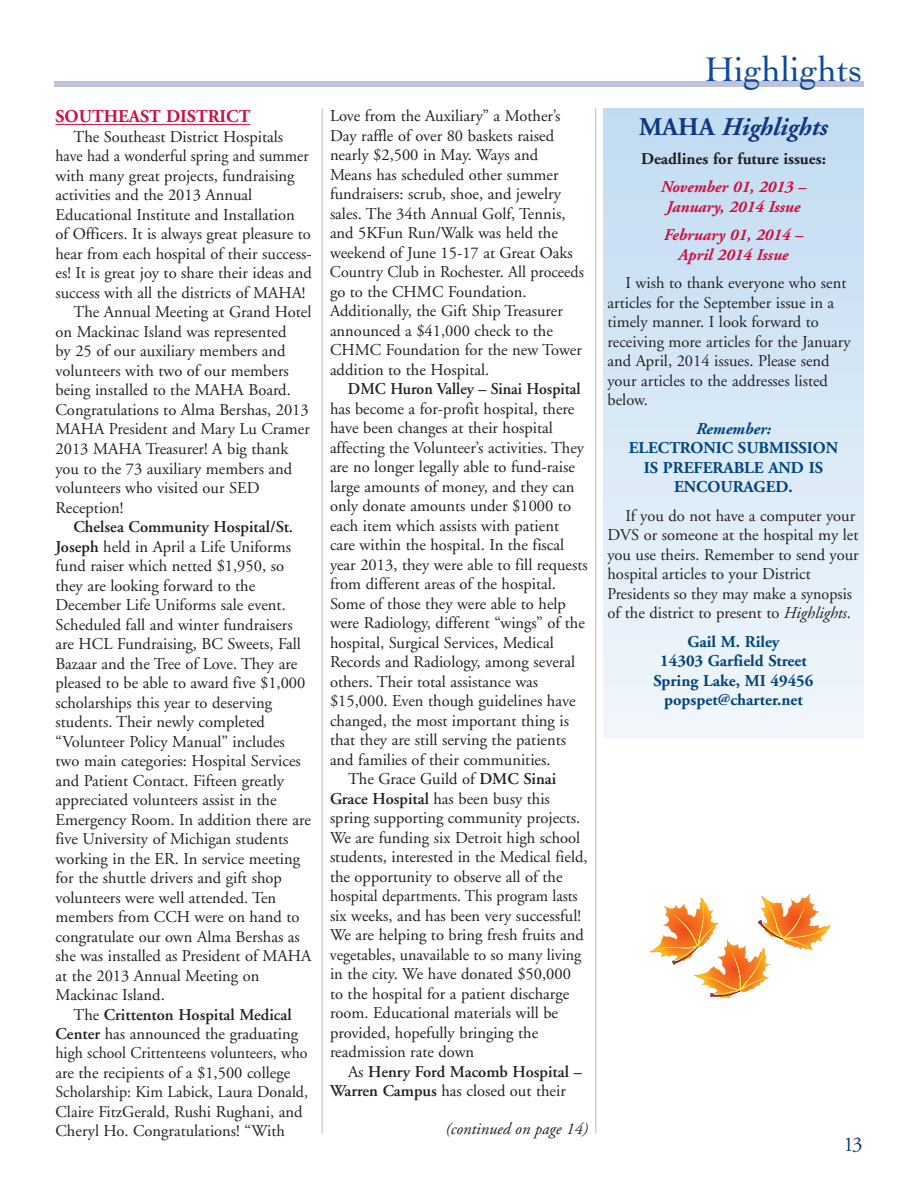
<style>
.page{position:relative;width:918px;height:1188px;background:#fff}
.page>*{position:absolute;margin:0;border:0;box-sizing:border-box;transform-origin:0 0}
.t1{font:36px "Cochin";color:#0f499d}
.t2{font:italic 700 25.5px "Adobe Garamond";color:#113880}
.t3{font:21px "Adobe Garamond";color:#113880}
.t4{font:700 18px "Adobe Garamond";color:#cd1141}
.t5{font:16.5px/19.5px "Adobe Garamond";color:#231f20}
.t6{font:700 16.5px/19.5px "Adobe Garamond";color:#01457f;text-align:center}
.t7{font:16.5px "Adobe Garamond";color:#231f20;scale:.95 1}
.t8{font:italic 700 16.5px/19.5px "Adobe Garamond";color:#cd1141;text-align:center}
.t9{font:600 16.5px "Adobe Garamond";color:#231f20;scale:.96 1}
.t10{font:600 16.5px "Adobe Garamond";color:#231f20}
.t11{font:700 16.5px "Adobe Garamond";color:#231f20}
.t12{font:italic 16.5px "Adobe Garamond";color:#231f20}
.t13{font:italic 700 16.5px "Adobe Garamond";color:#01457f}
.s1{font-weight:600}
.s2{font-weight:400}
.s3{font-style:normal}
.s4{font-style:italic}
</style>
<div class="page">
<div style="left:54px;top:81px;width:810px;height:6px;background:#bec5db"></div>
<hr style="left:56px;top:124px;width:194px;height:1px;background:#cd1141">
<hr style="left:322px;top:108px;width:1px;height:1026px;background:#bcbdc0">
<hr style="left:595px;top:108px;width:1px;height:1026px;background:#bcbdc0">
<div style="left:603px;top:108px;width:261px;height:630px;background:linear-gradient(to bottom,#c1dbf1,#f1f7fc)"></div>
<svg style="left:650px;top:893px;width:180px;height:105px"></svg>
<p class="t4" style="left:56px;top:107px;width:196px">SOUTHEAST DISTRICT</p>
<p class="t5" style="left:74px;top:127px;width:211px">The Southeast District Hospitals</p>
<p class="t7" style="left:56px;top:147px;width:268px">have had a wonderful spring and summer</p>
<p class="t5" style="left:56px;top:166px;width:241px">with many great projects, fundraising</p>
<p class="t5" style="left:56px;top:186px;width:198px">activities and the 2013 Annual</p>
<p class="t5" style="left:56px;top:205px;width:241px">Educational Institute and Installation</p>
<p class="t5" style="left:56px;top:225px;width:257px">of Officers. It is always great pleasure to</p>
<p class="t5" style="left:56px;top:244px;width:258px">hear from each hospital of their success-</p>
<p class="t5" style="left:56px;top:264px;width:258px">es! It is great joy to share their ideas and</p>
<p class="t5" style="left:56px;top:283px;width:252px">success with all the districts of MAHA!</p>
<p class="t5" style="left:74px;top:303px;width:240px">The Annual Meeting at Grand Hotel</p>
<p class="t5" style="left:56px;top:322px;width:232px">on Mackinac Island was represented</p>
<p class="t5" style="left:56px;top:342px;width:232px">by 25 of our auxiliary members and</p>
<p class="t5" style="left:56px;top:361px;width:235px">volunteers with two of our members</p>
<p class="t5" style="left:56px;top:381px;width:237px">being installed to the MAHA Board.</p>
<p class="t5" style="left:56px;top:400px;width:255px">Congratulations to Alma Bershas, 2013</p>
<p class="t5" style="left:56px;top:420px;width:256px">MAHA President and Mary Lu Cramer</p>
<p class="t5" style="left:56px;top:439px;width:234px">2013 MAHA Treasurer! A big thank</p>
<p class="t5" style="left:56px;top:459px;width:238px">you to the 73 auxiliary members and</p>
<p class="t5" style="left:56px;top:478px;width:206px">volunteers who visited our SED</p>
<p class="t5" style="left:56px;top:498px;width:70px">Reception!</p>
<p class="t5" style="left:56px;top:517px;width:257px;text-indent:18px"><span class="s1">Chelsea Community Hospital/St.<br>Joseph</span> held in April a Life Uniforms fund raiser which netted $1,950, so they are looking forward to the December Life Uniforms sale event.<br>Scheduled fall and winter fundraisers are HCL Fundraising, BC Sweets, Fall Bazaar and the Tree of Love. They are pleased to be able to award five $1,000 scholarships this year to deserving students. Their newly completed “Volunteer Policy Manual” includes two main categories: Hospital Services and Patient Contact. Fifteen greatly appreciated volunteers assist in the Emergency Room. In addition there are five University of Michigan students working in the ER. In service meeting for the shuttle drivers and gift shop volunteers were well attended. Ten members from CCH were on hand to congratulate our own Alma Bershas as she was installed as President of MAHA at the 2013 Annual Meeting on Mackinac Island.</p>
<p class="t5" style="left:55px;top:1005px;width:254px;text-indent:18px">The <span class="s1">Crittenton Hospital Medical Center</span> has announced the graduating high school Crittenteens volunteers, who are the recipients of a $1,500 college Scholarship: Kim Labick, Laura Donald, Claire FitzGerald, Rushi Rughani, and Cheryl Ho. Congratulations! “With</p>
<p class="t5" style="left:330px;top:107px;width:255px">Love from the Auxiliary” a Mother’s Day raffle of over 80 baskets raised nearly $2,500 in May. Ways and Means has scheduled other summer fundraisers: scrub, shoe, and jewelry sales. The 34th Annual Golf, Tennis, and 5KFun Run/Walk was held the weekend of June 15-17 at Great Oaks Country Club in Rochester. All proceeds go to the CHMC Foundation.<br>Additionally, the Gift Ship Treasurer announced a $41,000 check to the CHMC Foundation for the new Tower addition to the Hospital.</p>
<p class="t9" style="left:348px;top:380px;width:244px">DMC Huron Valley – Sinai Hospital</p>
<p class="t5" style="left:330px;top:399px;width:246px">has become a for-profit hospital, there</p>
<p class="t5" style="left:330px;top:419px;width:224px">have been changes at their hospital</p>
<p class="t5" style="left:330px;top:438px;width:256px">affecting the Volunteer’s activities. They</p>
<p class="t5" style="left:330px;top:458px;width:246px">are no longer legally able to fund-raise</p>
<p class="t5" style="left:330px;top:477px;width:246px">large amounts of money, and they can</p>
<p class="t5" style="left:330px;top:497px;width:243px">only donate amounts under $1000 to</p>
<p class="t5" style="left:330px;top:516px;width:231px">each item which assists with patient</p>
<p class="t5" style="left:330px;top:536px;width:236px">care within the hospital. In the fiscal</p>
<p class="t5" style="left:330px;top:555px;width:259px">year 2013, they were able to fill requests</p>
<p class="t5" style="left:330px;top:575px;width:227px">from different areas of the hospital.</p>
<p class="t5" style="left:330px;top:594px;width:237px">Some of those they were able to help</p>
<p class="t5" style="left:330px;top:614px;width:256px">were Radiology, different “wings” of the</p>
<p class="t5" style="left:330px;top:633px;width:225px">hospital, Surgical Services, Medical</p>
<p class="t5" style="left:330px;top:653px;width:247px">Records and Radiology, among several</p>
<p class="t5" style="left:330px;top:672px;width:210px">others. Their total assistance was</p>
<p class="t5" style="left:330px;top:692px;width:247px">$15,000. Even though guidelines have</p>
<p class="t5" style="left:330px;top:711px;width:241px">changed, the most important thing is</p>
<p class="t5" style="left:330px;top:731px;width:238px">that they are still serving the patients</p>
<p class="t5" style="left:330px;top:750px;width:222px">and families of their communities.</p>
<p class="t5" style="left:348px;top:770px;width:210px">The Grace Guild of <span class="s1">DMC Sinai</span></p>
<p class="t5" style="left:330px;top:789px;width:221px"><span class="s1">Grace Hospital</span> has been busy this</p>
<p class="t5" style="left:330px;top:809px;width:252px">spring supporting community projects.</p>
<p class="t5" style="left:330px;top:828px;width:252px">We are funding six Detroit high school</p>
<p class="t5" style="left:330px;top:848px;width:259px">students, interested in the Medical field,</p>
<p class="t5" style="left:330px;top:867px;width:234px">the opportunity to observe all of the</p>
<p class="t7" style="left:330px;top:887px;width:262px">hospital departments. This program lasts</p>
<p class="t5" style="left:330px;top:906px;width:253px">six weeks, and has been very successful!</p>
<p class="t5" style="left:330px;top:926px;width:255px">We are helping to bring fresh fruits and</p>
<p class="t5" style="left:330px;top:945px;width:253px">vegetables, unavailable to so many living</p>
<p class="t5" style="left:330px;top:965px;width:243px">in the city. We have donated $50,000</p>
<p class="t5" style="left:330px;top:984px;width:241px">to the hospital for a patient discharge</p>
<p class="t5" style="left:330px;top:1004px;width:230px">room. Educational materials will be</p>
<p class="t5" style="left:330px;top:1023px;width:210px">provided, hopefully bringing the</p>
<p class="t5" style="left:330px;top:1043px;width:146px">readmission rate down</p>
<p class="t10" style="left:348px;top:1063px;width:235px"><span class="s2">As</span> Henry Ford Macomb Hospital –</p>
<p class="t5" style="left:330px;top:1082px;width:237px"><span class="s1">Warren Campus</span> has closed out their</p>
<p class="t12" style="left:446px;top:1120px;width:144px">(continued on page 14)</p>
<h1 class="t1" style="left:705px;top:49px;width:159px">Highlights</h1>
<h2 class="t2" style="left:639px;top:113px;width:190px"><span class="s3">MAHA</span> Highlights</h2>
<p class="t11" style="left:641px;top:150px;width:186px">Deadlines for future issues:</p>
<p class="t8" style="left:661px;top:178px;width:147px">November 01, 2013 –<br>January, 2014 Issue</p>
<p class="t8" style="left:664px;top:226px;width:141px">February 01, 2014 –<br>April 2014 Issue</p>
<p class="t5" style="left:607px;top:274px;width:245px;text-indent:18px">I wish to thank everyone who sent articles for the September issue in a timely manner. I look forward to receiving more articles for the January and April, 2014 issues. Please send your articles to the addresses listed below.</p>
<p class="t13" style="left:696px;top:420px;width:76px">Remember:</p>
<p class="t6" style="left:629px;top:439px;width:211px">ELECTRONIC SUBMISSION<br>IS PREFERABLE AND IS<br>ENCOURAGED.</p>
<p class="t5" style="left:607px;top:506px;width:253px;text-indent:18px">If you do not have a computer your DVS or someone at the hospital my let you use theirs. Remember to send your hospital articles to your District Presidents so they may make a synopsis of the district to present to <span class="s4">Highlights</span>.</p>
<p class="t6" style="left:654px;top:632px;width:161px">Gail M. Riley<br>14303 Garfield Street<br>Spring Lake, MI 49456 popspet@charter.net</p>
<p class="t3" style="left:844px;top:1133px;width:20px">13</p>
</div>
